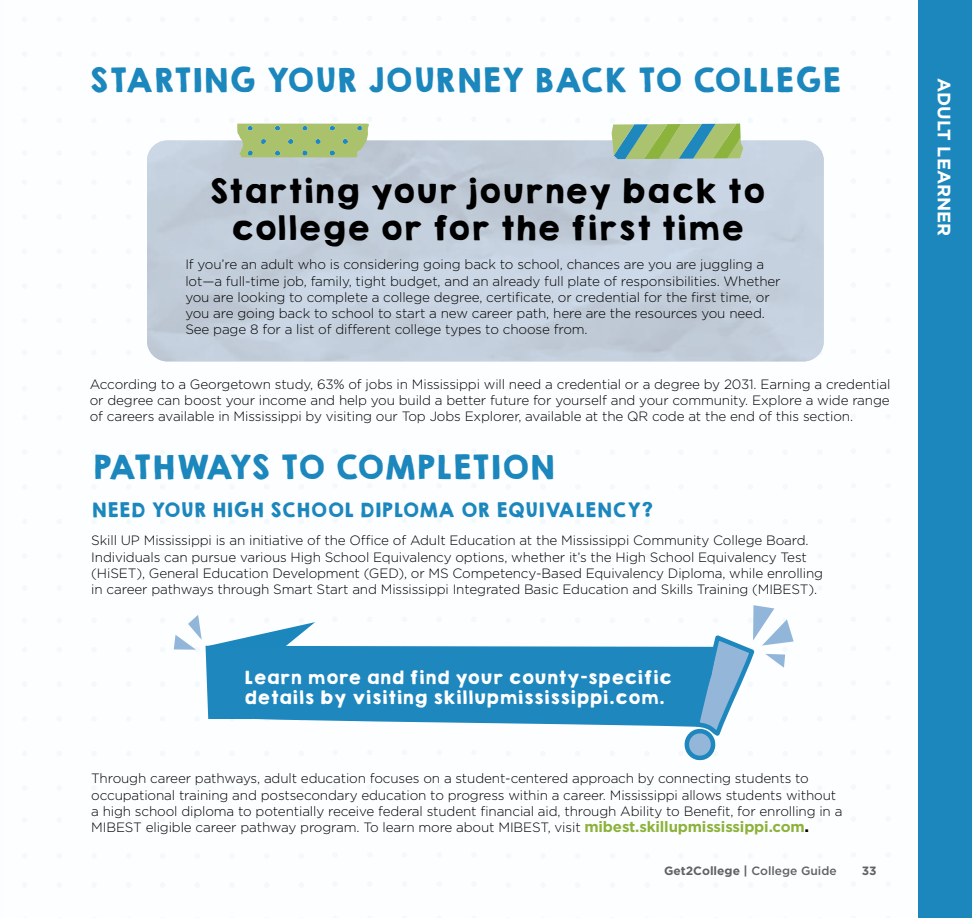
<style>
.page{position:relative;width:972px;height:918px;background:#fff}
.page>*{position:absolute;margin:0;border:0;box-sizing:border-box;transform-origin:0 0}
.t1{font:30px/36.8px "KGHAPPY Solid";color:#000;text-align:center}
.t2{font:30px "KGHAPPY Solid";color:#1b87bd}
.t3{font:30px "KGHAPPY Solid";letter-spacing:-.03em;color:#1b87bd}
.t4{font:18px "KGHAPPY Solid";color:#1b87bd}
.t5{font:700 18px "Gotham";color:#fff}
.t6{font:16.5px/19.8px "KGHAPPY Solid";color:#fff}
.t7{font:300 13.5px/16.2px "Gotham";letter-spacing:-.01em;color:#000}
.t8{font:700 12px "Gotham";color:#616264}
.s1{font-weight:700;font-size:15px;color:#8cb23a}
.s2{font-weight:700;font-size:16.5px}
.s3{font-weight:500}
</style>
<div class="page">
<div style="left:918px;top:0;width:54px;height:918px;background:#1b87bd"></div>
<svg style="left:206px;top:646px;width:478px;height:81px;background:#2b8ec2"></svg>
<svg style="left:684px;top:605px;width:110px;height:156px"></svg>
<svg style="left:237px;top:124px;width:132px;height:33px;background:#a5bf78"></svg>
<svg style="left:612px;top:124px;width:131px;height:35px;background:#8ab47a"></svg>
<svg style="left:174px;top:614px;width:141px;height:36px"></svg>
<h1 class="t2" style="left:88px;top:57px;width:754px">STARTING YOUR JOURNEY BACK TO COLLEGE</h1>
<h1 class="t1" style="left:208px;top:172px;width:558px">Starting your journey back to college or for the first time</h1>
<p class="t7" style="left:185px;top:256px;width:597px">If you’re an adult who is considering going back to school, chances are you are juggling a lot—a full-time job, family, tight budget, and an already full plate of responsibilities. Whether you are looking to complete a college degree, certificate, or credential for the first time, or you are going back to school to start a new career path, here are the resources you need.<br>See page 8 for a list of different college types to choose from.</p>
<p class="t7" style="left:90px;top:375px;width:802px;text-align:justify">According to a Georgetown study, 63% of jobs in Mississippi will need a credential or a degree by 2031. Earning a credential or degree can boost your income and help you build a better future for yourself and your community. Explore a wide range of careers available in Mississippi by visiting our Top Jobs Explorer, available at the QR code at the end of this section.</p>
<h1 class="t3" style="left:92px;top:444px;width:464px">PATHWAYS TO COMPLETION</h1>
<h2 class="t4" style="left:91px;top:496px;width:563px">NEED YOUR HIGH SCHOOL DIPLOMA OR EQUIVALENCY?</h2>
<p class="t7" style="left:91px;top:532px;width:733px">Skill UP Mississippi is an initiative of the Office of Adult Education at the Mississippi Community College Board.<br>Individuals can pursue various High School Equivalency options, whether it’s the High School Equivalency Test (HiSET), General Education Development (GED), or MS Competency-Based Equivalency Diploma, while enrolling in career pathways through Smart Start and Mississippi Integrated Basic Education and Skills Training (MIBEST).</p>
<p class="t6" style="left:244px;top:668px;width:429px">Learn more and find your county-specific details by visiting skillupmississippi.com.</p>
<p class="t7" style="left:91px;top:770px;width:753px">Through career pathways, adult education focuses on a student-centered approach by connecting students to occupational training and postsecondary education to progress within a career. Mississippi allows students without a high school diploma to potentially receive federal student financial aid, through Ability to Benefit, for enrolling in a MIBEST eligible career pathway program. To learn more about MIBEST, visit <span class="s1">mibest.skillupmississippi.com</span><span class="s2">.</span></p>
<p class="t8" style="left:664px;top:864px;width:174px">Get2College | <span class="s3">College Guide</span></p>
<p class="t8" style="left:862px;top:864px;width:16px">33</p>
<h2 class="t5" style="left:955px;top:78px;width:160px;rotate:90deg">ADULT LEARNER</h2>
</div>
